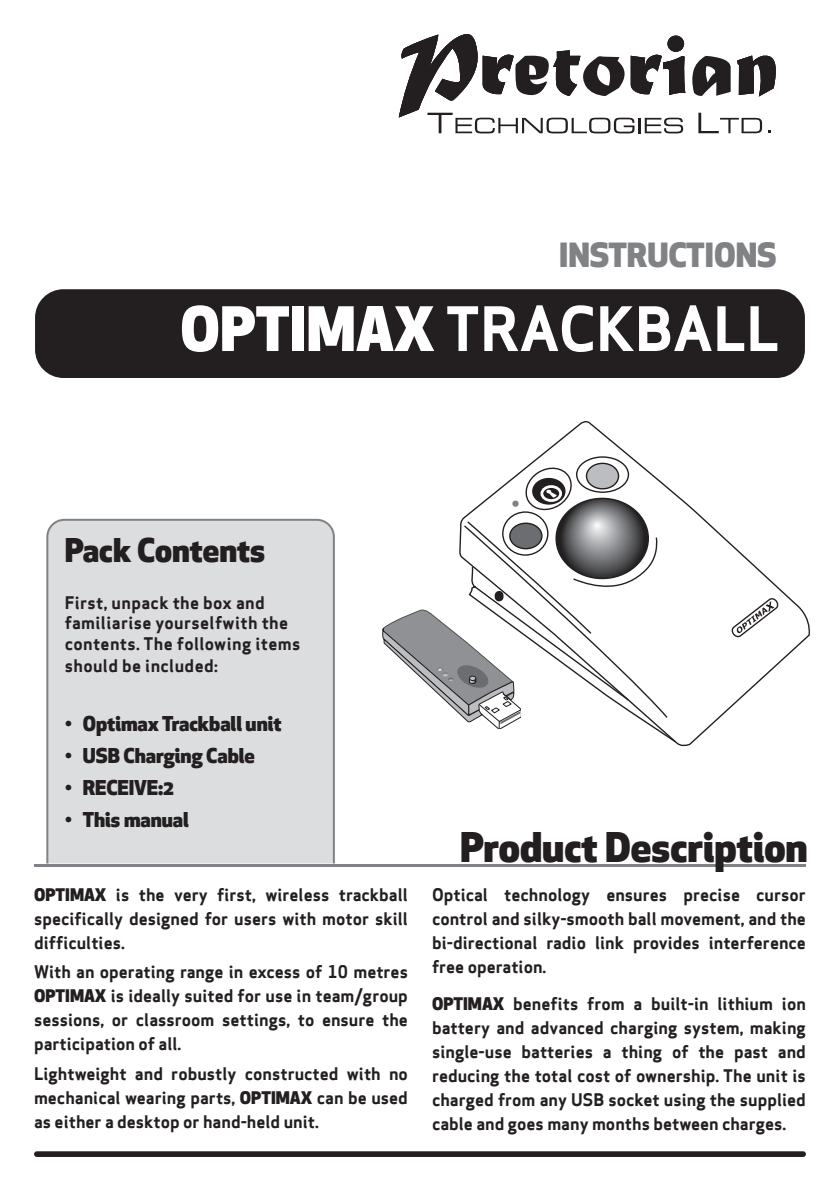
<style>
.page{position:relative;width:840px;height:1191px;background:#fff}
.page>*{position:absolute;margin:0;border:0;box-sizing:border-box;transform-origin:0 0}
.t1{font:59.6px "Apex Sans Bold T";color:#fff}
.t2{font:800 40px "Apex New";color:#231f20}
.t3{font:800 32.6px "Apex New";color:#808285}
.t4{font:800 32px "Apex New";color:#231f20}
.t5{font:800 20px "Apex New";color:#231f20}
.t6{font:17px/24px "Apex Sans Bold T";color:#231f20;text-align:justify}
.t7{font:17px/20.4px "Apex Sans Bold T";letter-spacing:.02em;color:#231f20}
.s1{font-family:"Apex New";font-weight:800}
</style>
<div class="page">
<div style="left:46px;top:518px;width:289px;height:345px;background:#dcdddf"></div>
<hr style="left:34px;top:863px;width:771px;height:3px;background:#808285">
<div style="left:35px;top:289px;width:769px;height:89px;background:#231f20;border-radius:28px"></div>
<div style="left:34px;top:1151px;width:771px;height:6px;background:#231f20;border-radius:3px"></div>
<svg style="left:698px;top:113px;width:63px;height:20px"></svg>
<svg style="left:692px;top:56px;width:38px;height:40px"></svg>
<svg style="left:737px;top:55px;width:38px;height:41px"></svg>
<svg style="left:398px;top:34px;width:287px;height:99px"></svg>
<svg style="left:459px;top:421px;width:350px;height:325px"></svg>
<svg style="left:520px;top:464px;width:128px;height:33px"></svg>
<svg style="left:467px;top:497px;width:209px;height:246px"></svg>
<div style="left:495px;top:591px;width:7px;height:9px;background:#231f20;border-radius:4px"></div>
<div style="left:494px;top:591px;width:9px;height:10px;border:1px solid #231f20;border-radius:4px"></div>
<svg style="left:729px;top:596px;width:48px;height:43px"></svg>
<div style="left:512px;top:500px;width:6px;height:7px;background:#808285;border-radius:50%"></div>
<svg style="left:382px;top:609px;width:138px;height:119px"></svg>
<p class="t3" style="left:559px;top:232px;width:219px">INSTRUCTIONS</p>
<p class="t1" style="left:180px;top:290px;width:600px"><span class="s1">OPTIMAX</span> TRACKBALL</p>
<p class="t4" style="left:65px;top:528px;width:202px">Pack Contents</p>
<p class="t7" style="left:65px;top:592px;width:237px">First, unpack the box and familiarise yourselfwith the contents. The following items</p>
<p class="t7" style="left:65px;top:655px;width:154px">should be included:</p>
<p class="t5" style="left:65px;top:710px;width:218px">• Optimax Trackball unit</p>
<p class="t5" style="left:65px;top:742px;width:191px">• USB Charging Cable</p>
<p class="t5" style="left:65px;top:774px;width:110px">• RECEIVE:2</p>
<p class="t5" style="left:65px;top:806px;width:125px">• This manual</p>
<p class="t6" style="left:34px;top:882px;width:375px"><span class="s1">OPTIMAX</span> is the very first, wireless trackball specifically designed for users with motor skill difficulties.</p>
<p class="t6" style="left:34px;top:960px;width:375px">With an operating range in excess of 10 metres <span class="s1">OPTIMAX</span> is ideally suited for use in team/group sessions, or classroom settings, to ensure the participation of all.</p>
<p class="t6" style="left:34px;top:1061px;width:375px">Lightweight and robustly constructed with no mechanical wearing parts, <span class="s1">OPTIMAX</span> can be used as either a desktop or hand-held unit.</p>
<p class="t2" style="left:460px;top:819px;width:349px">Product Description</p>
<p class="t6" style="left:432px;top:882px;width:375px">Optical technology ensures precise cursor control and silky-smooth ball movement, and the bi-directional radio link provides interference free operation.</p>
<p class="t6" style="left:432px;top:992px;width:375px"><span class="s1">OPTIMAX</span> benefits from a built-in lithium ion battery and advanced charging system, making single-use batteries a thing of the past and reducing the total cost of ownership. The unit is charged from any USB socket using the supplied cable and goes many months between charges.</p>
</div>
